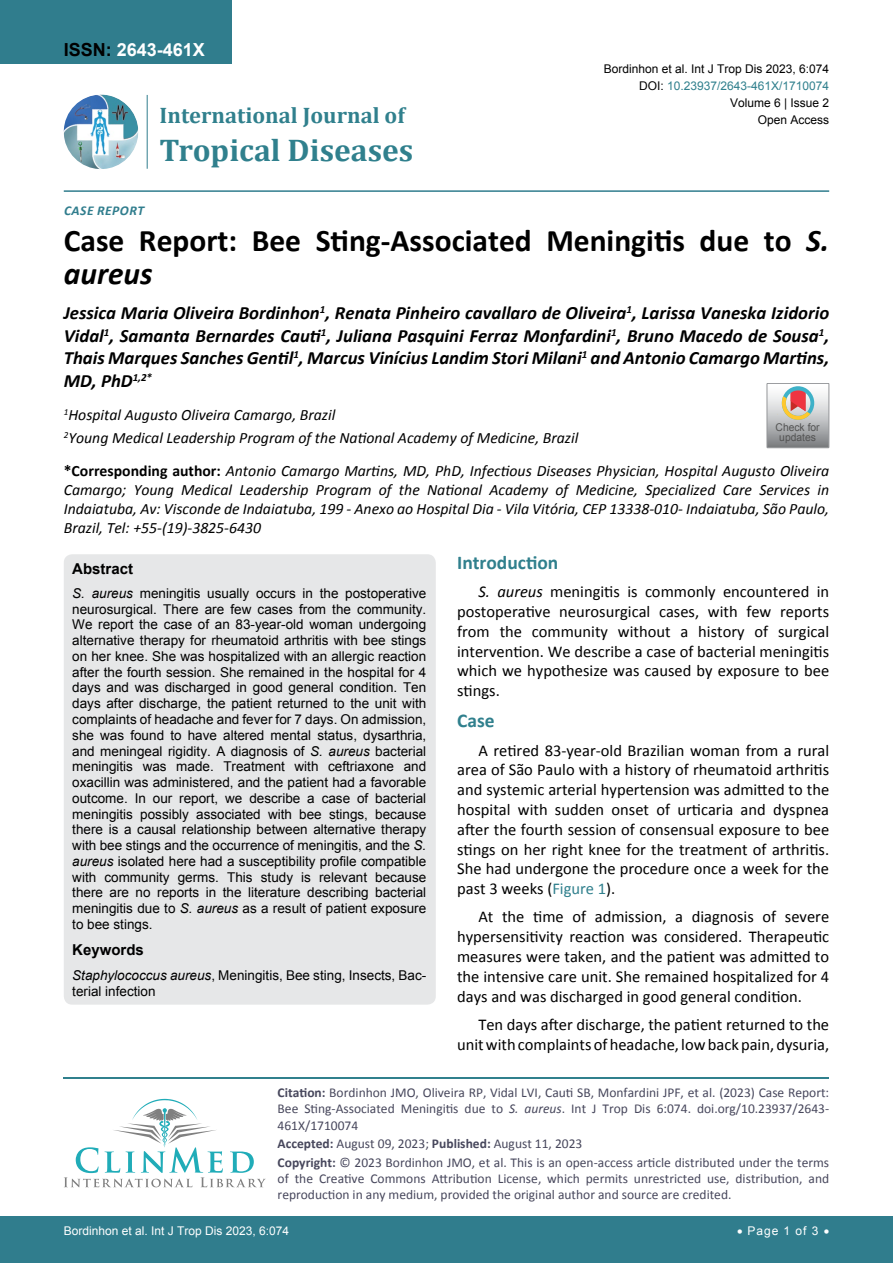
<style>
.page{position:relative;width:893px;height:1263px;background:#fff}
.page>*{position:absolute;margin:0;border:0;box-sizing:border-box;transform-origin:0 0}
.t1{font:700 31.5px/33px "Calibri";color:#000}
.t2{font:700 31.5px "Cambria";color:#30808d}
.t3{font:700 22.5px "Cambria";color:#30808d}
.t4{font:700 19.5px "Calibri";color:#30808d}
.t5{font:italic 700 18.75px/22.5px "Calibri";color:#000;text-align:justify}
.t6{font:700 18px "Arial";color:#fff}
.t7{font:16.5px/19.8px "Calibri";color:#000;text-align:justify}
.t8{font:italic 15.75px/18.9px "Calibri";color:#000}
.t9{font:700 15px "Arial";color:#000}
.t10{font:13.5px/15.8px "Arial";color:#000;text-align:justify}
.t11{font:13.5px/16.2px "Calibri";color:#47475c}
.t12{font:italic 700 13.5px "Calibri";letter-spacing:.04em;color:#307d8d}
.t13{font:12px "Arial";color:#000}
.t14{font:12px "Arial";color:#fff}
.t15{font:12px "Arial";color:#30808d}
.t16{font:10.65px/9.1px "Arial";color:#535353;text-align:center}
.s1{color:#000}
.s2{font-style:italic}
.s3{font-weight:700;font-style:normal}
.s4{color:#30808d}
.s5{font-weight:700}
</style>
<div class="page">
<img style="left:64px;top:95px;width:74px;height:74px;border-radius:37px">
<hr style="left:147px;top:95px;width:1px;height:74px;background:#307d8d">
<hr style="left:64px;top:190px;width:765px;height:2px;background:#307d8d">
<div style="left:0;top:1217px;width:893px;height:46px;background:#307d8d"></div>
<hr style="left:64px;top:1077px;width:765px;height:1px;background:#30808d">
<svg style="left:64px;top:1099px;width:202px;height:88px"></svg>
<div style="left:0;top:0;width:231px;height:64px;background:#307d8d"></div>
<div style="left:64px;top:554px;width:372px;height:451px;background:#e6e7e8;border-radius:9px"></div>
<svg style="left:767px;top:383px;width:62px;height:65px;background:#bcb6b3"></svg>
<h3 class="t6" style="left:64px;top:38px;width:143px"><span class="s1">ISSN:</span> 2643-461X</h3>
<p class="t12" style="left:64px;top:202px;width:58px">Case Repor</p>
<p class="t12" style="left:138px;top:202px;width:8px">t</p>
<p class="t13" style="left:604px;top:60px;width:227px">Bordinhon et al. Int J Trop Dis 2023, 6:074</p>
<p class="t13" style="left:730px;top:95px;width:101px">Volume 6 | Issue 2</p>
<p class="t15" style="left:639px;top:78px;width:192px"><span class="s1">DOI:</span> 10.23937/2643-461X/1710074</p>
<h2 class="t3" style="left:160px;top:100px;width:247px">International Journal of</h2>
<p class="t13" style="left:758px;top:112px;width:73px">Open Access</p>
<h1 class="t2" style="left:160px;top:128px;width:255px">Tropical Diseases</h1>
<h1 class="t1" style="left:64px;top:224px;width:767px">Case Report: Bee Sting-Associated Meningitis due to <span class="s2">S. aureus</span></h1>
<p class="t5" style="left:64px;top:302px;width:767px">Jessica Maria Oliveira Bordinhon<sup>1</sup>, Renata Pinheiro cavallaro de Oliveira<sup>1</sup>, Larissa Vaneska Izidorio Vidal<sup>1</sup>, Samanta Bernardes Cauti<sup>1</sup>, Juliana Pasquini Ferraz Monfardini<sup>1</sup>, Bruno Macedo de Sousa<sup>1</sup>, Thais Marques Sanches Gentil<sup>1</sup>, Marcus Vinícius Landim Stori Milani<sup>1</sup> and Antonio Camargo Martins, MD, PhD<sup>1,2*</sup></p>
<p class="t8" style="left:64px;top:403px;width:516px;line-height:23.1px"><sup>1</sup>Hospital Augusto Oliveira Camargo, Brazil<br><sup>2</sup>Young Medical Leadership Program of the National Academy of Medicine, Brazil</p>
<p class="t8" style="left:64px;top:461px;width:767px;text-align:justify"><span class="s3">*Corresponding author:</span> Antonio Camargo Martins, MD, PhD, Infectious Diseases Physician, Hospital Augusto Oliveira Camargo; Young Medical Leadership Program of the National Academy of Medicine, Specialized Care Services in Indaiatuba, Av: Visconde de Indaiatuba, 199 - Anexo ao Hospital Dia - Vila Vitória, CEP 13338-010- Indaiatuba, São Paulo, Brazil, Tel: +55-(19)-3825-6430</p>
<p class="t9" style="left:72px;top:558px;width:62px">Abstract</p>
<p class="t10" style="left:72px;top:585px;width:356px"><span class="s2">S. aureus</span> meningitis usually occurs in the postoperative neurosurgical. There are few cases from the community.<br>We report the case of an 83-year-old woman undergoing alternative therapy for rheumatoid arthritis with bee stings on her knee. She was hospitalized with an allergic reaction after the fourth session. She remained in the hospital for 4 days and was discharged in good general condition. Ten days after discharge, the patient returned to the unit with complaints of headache and fever for 7 days. On admission, she was found to have altered mental status, dysarthria, and meningeal rigidity. A diagnosis of <span class="s2">S. aureus</span> bacterial meningitis was made. Treatment with ceftriaxone and oxacillin was administered, and the patient had a favorable outcome. In our report, we describe a case of bacterial meningitis possibly associated with bee stings, because there is a causal relationship between alternative therapy with bee stings and the occurrence of meningitis, and the <span class="s2">S. aureus</span> isolated here had a susceptibility profile compatible with community germs. This study is relevant because there are no reports in the literature describing bacterial meningitis due to <span class="s2">S. aureus</span> as a result of patient exposure to bee stings.</p>
<p class="t9" style="left:72px;top:940px;width:73px">Keywords</p>
<p class="t10" style="left:72px;top:967px;width:355px;line-height:16.2px"><span class="s2">Staphylococcus aureus</span>, Meningitis, Bee sting, Insects, Bac&shy;terial infection</p>
<p class="t16" style="left:775px;top:423px;width:46px">Check for updates</p>
<h3 class="t4" style="left:457px;top:550px;width:103px">Introduction</h3>
<p class="t7" style="left:457px;top:582px;width:374px;text-indent:21px"><span class="s2">S. aureus</span> meningitis is commonly encountered in postoperative neurosurgical cases, with few reports from the community without a history of surgical intervention. We describe a case of bacterial meningitis which we hypothesize was caused by exposure to bee stings.</p>
<h3 class="t4" style="left:457px;top:708px;width:39px">Case</h3>
<p class="t7" style="left:457px;top:740px;width:374px;text-indent:21px">A retired 83-year-old Brazilian woman from a rural area of São Paulo with a history of rheumatoid arthritis and systemic arterial hypertension was admitted to the hospital with sudden onset of urticaria and dyspnea after the fourth session of consensual exposure to bee stings on her right knee for the treatment of arthritis.<br>She had undergone the procedure once a week for the past 3 weeks (<span class="s4">Figure 1</span>).</p>
<p class="t7" style="left:457px;top:907px;width:374px;text-indent:21px">At the time of admission, a diagnosis of severe hypersensitivity reaction was considered. Therapeutic measures were taken, and the patient was admitted to the intensive care unit. She remained hospitalized for 4 days and was discharged in good general condition.</p>
<p class="t7" style="left:457px;top:1014px;width:374px;text-align:right">Ten days after discharge, the patient returned to the unit with complaints of headache, low back pain, dysuria,</p>
<p class="t11" style="left:278px;top:1084px;width:553px;text-align:justify"><span class="s5">Citation:</span> Bordinhon JMO, Oliveira RP, Vidal LVI, Cauti SB, Monfardini JPF, et al. (2023) Case Report:<br>Bee Sting-Associated Meningitis due to <span class="s2">S. aureus</span>. Int J Trop Dis 6:074. doi.org/10.23937/2643- 461X/1710074</p>
<p class="t11" style="left:278px;top:1134px;width:553px;line-height:18.6px"><span class="s5">Accepted:</span> August 09, 2023; <span class="s5">Published:</span> August 11, 2023<br><span class="s5">Copyright:</span> © 2023 Bordinhon JMO, et al. This is an open-access article distributed under the terms</p>
<p class="t11" style="left:278px;top:1170px;width:553px">of the Creative Commons Attribution License, which permits unrestricted use, distribution, and reproduction in any medium, provided the original author and source are credited.</p>
<p class="t14" style="left:64px;top:1223px;width:227px">Bordinhon et al. Int J Trop Dis 2023, 6:074</p>
<p class="t14" style="left:737px;top:1223px;width:94px">• Page 1 of 3 •</p>
</div>
